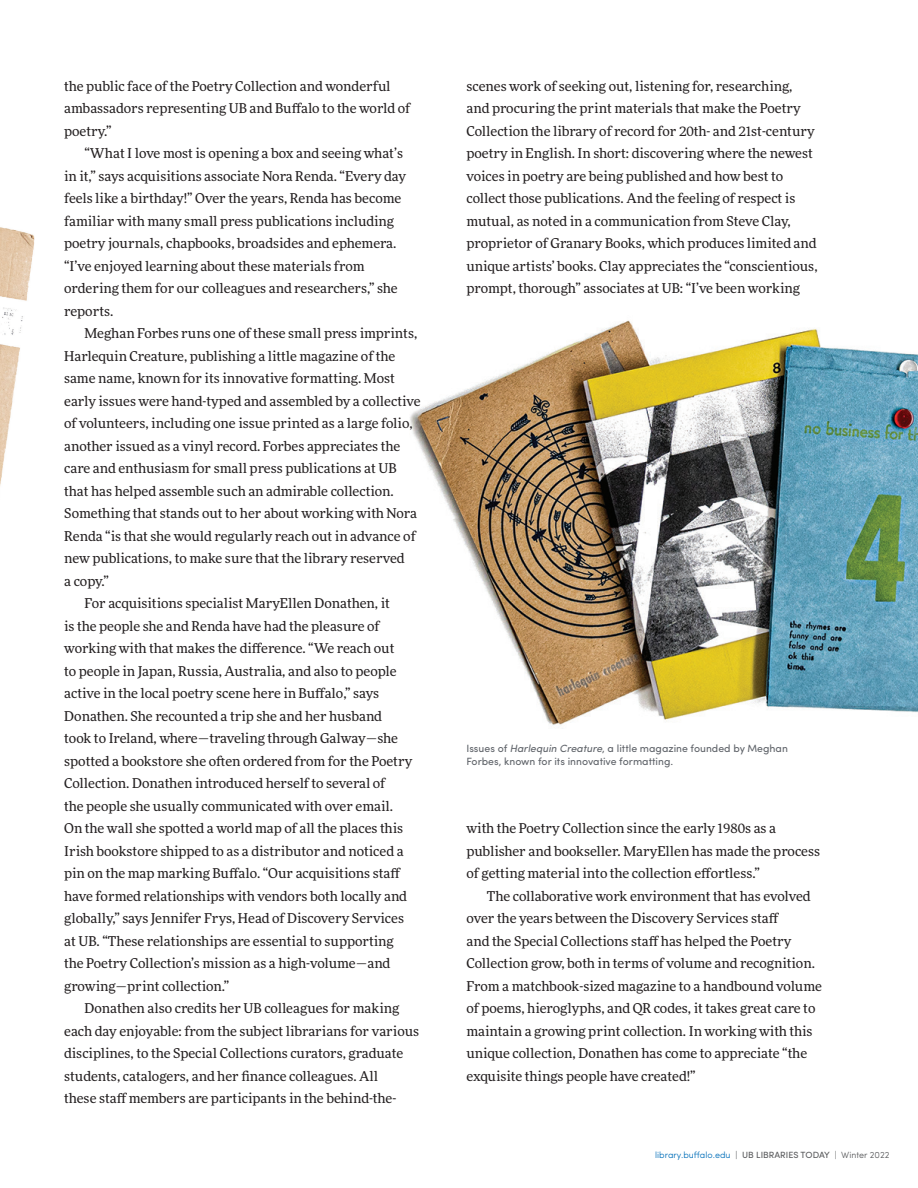
<style>
.page{position:relative;width:918px;height:1188px;background:#fff}
.page>*{position:absolute;margin:0;border:0;box-sizing:border-box;transform-origin:0 0}
.Body{font:13.5px/22.5px "More Pro";color:#231f20}
.Body-2{font:10.5px/12.6px "Sofia Pro";color:#5f6369}
.t1{font:300 9px "Sofia Pro";color:#006eb9}
.s1{font-style:italic}
.s2{color:#57585a}
.s3{font-weight:400;color:#57585a}
</style>
<div class="page">
<img style="left:410px;top:320px;width:508px;height:409px">
<img style="left:0;top:227px;width:35px;height:259px">
<p class="Body" style="left:64px;top:74px;width:348px">the public face of the Poetry Collection and wonderful ambassadors representing UB and Buffalo to the world of poetry.”</p>
<p class="Body" style="left:64px;top:141px;width:343px;text-indent:20px">“What I love most is opening a box and seeing what’s in it,” says acquisitions associate Nora Renda. “Every day feels like a birthday!” Over the years, Renda has become familiar with many small press publications including poetry journals, chapbooks, broadsides and ephemera. “I’ve enjoyed learning about these materials from ordering them for our colleagues and researchers,” she reports.</p>
<p class="Body" style="left:64px;top:321px;width:358px;text-indent:20px">Meghan Forbes runs one of these small press imprints, Harlequin Creature, publishing a little magazine of the same name, known for its innovative formatting. Most early issues were hand-typed and assembled by a collective of volunteers, including one issue printed as a large folio, another issued as a vinyl record. Forbes appreciates the care and enthusiasm for small press publications at UB that has helped assemble such an admirable collection.<br>Something that stands out to her about working with Nora Renda “is that she would regularly reach out in advance of new publications, to make sure that the library reserved<br>a copy.”</p>
<p class="Body" style="left:64px;top:591px;width:350px;text-indent:20px">For acquisitions specialist MaryEllen Donathen, it<br>is the people she and Renda have had the pleasure of working with that makes the difference. “We reach out<br>to people in Japan, Russia, Australia, and also to people active in the local poetry scene here in Buffalo,” says Donathen. She recounted a trip she and her husband took to Ireland, where—traveling through Galway—she spotted a bookstore she often ordered from for the Poetry Collection. Donathen introduced herself to several of<br>the people she usually communicated with over email.<br>On the wall she spotted a world map of all the places this Irish bookstore shipped to as a distributor and noticed a pin on the map marking Buffalo. “Our acquisitions staff have formed relationships with vendors both locally and globally,” says Jennifer Frys, Head of Discovery Services at UB. “These relationships are essential to supporting the Poetry Collection’s mission as a high-volume—and growing—print collection.”</p>
<p class="Body" style="left:64px;top:996px;width:356px;text-indent:20px">Donathen also credits her UB colleagues for making each day enjoyable: from the subject librarians for various disciplines, to the Special Collections curators, graduate students, catalogers, and her finance colleagues. All<br>these staff members are participants in the behind-the-</p>
<p class="Body" style="left:466px;top:74px;width:353px">scenes work of seeking out, listening for, researching, and procuring the print materials that make the Poetry Collection the library of record for 20th- and 21st-century poetry in English. In short: discovering where the newest voices in poetry are being published and how best to collect those publications. And the feeling of respect is mutual, as noted in a communication from Steve Clay, proprietor of Granary Books, which produces limited and unique artists’ books. Clay appreciates the “conscientious, prompt, thorough” associates at UB: “I’ve been working</p>
<p class="Body-2" style="left:466px;top:742px;width:323px">Issues of <span class="s1">Harlequin Creature</span>, a little magazine founded by Meghan<br>Forbes, known for its innovative formatting.</p>
<p class="Body" style="left:466px;top:816px;width:355px">with the Poetry Collection since the early 1980s as a publisher and bookseller. MaryEllen has made the process of getting material into the collection effortless.”</p>
<p class="Body" style="left:466px;top:884px;width:357px;text-indent:20px">The collaborative work environment that has evolved over the years between the Discovery Services staff<br>and the Special Collections staff has helped the Poetry Collection grow, both in terms of volume and recognition.<br>From a matchbook-sized magazine to a handbound volume of poems, hieroglyphs, and QR codes, it takes great care to maintain a growing print collection. In working with this unique collection, Donathen has come to appreciate “the exquisite things people have created!”</p>
<p class="t1" style="left:655px;top:1148px;width:236px">library.buffalo.edu <span class="s2">|</span> <span class="s3">UB LIBRARIES TODAY</span> <span class="s2">| Winter 2022</span></p>
</div>
